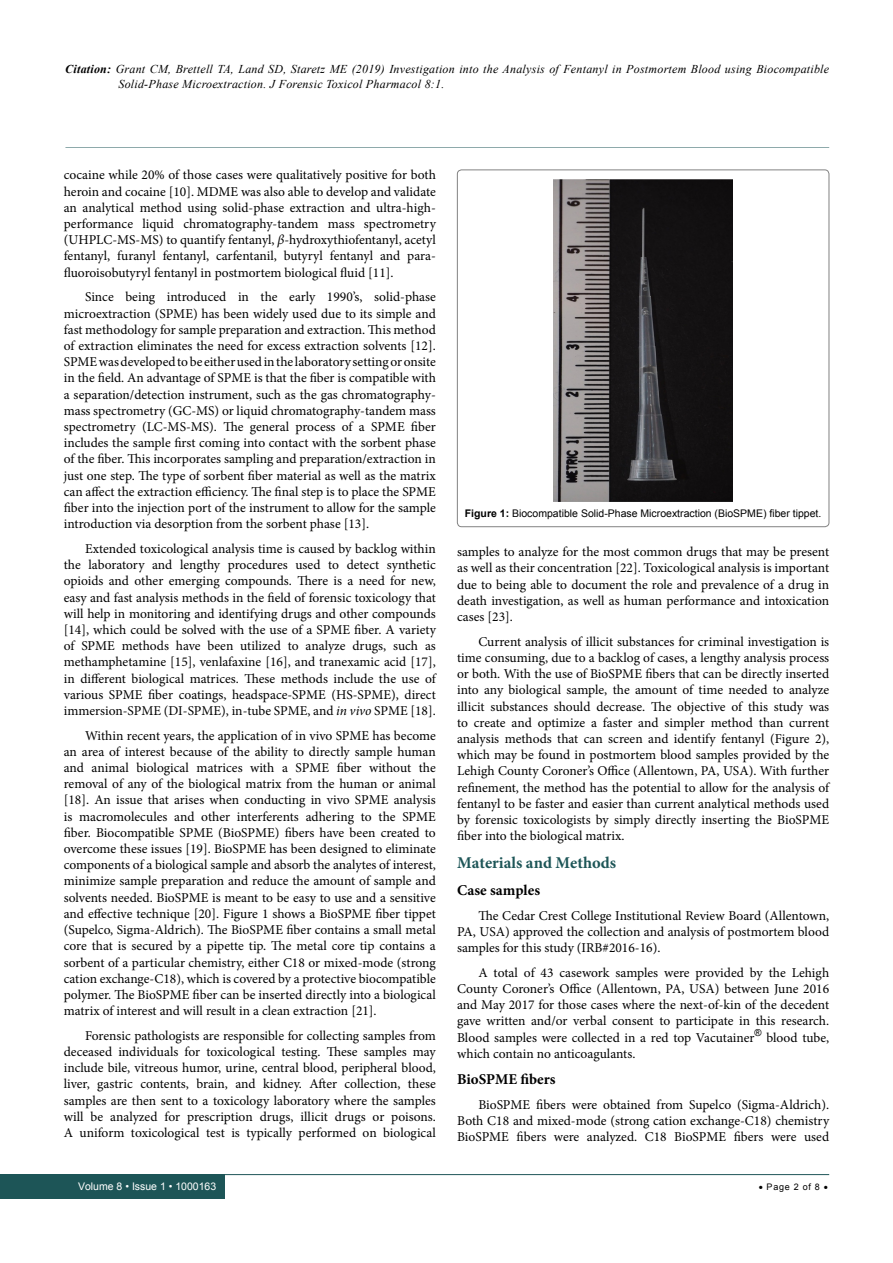
<style>
.page{position:relative;width:893px;height:1263px;background:#fff}
.page>*{position:absolute;margin:0;border:0;box-sizing:border-box;transform-origin:0 0}
.t1{font:700 16.5px "Minion Pro";color:#1d5557}
.t2{font:700 15px "Minion Pro";color:#000}
.t3{font:13.5px/16.2px "Minion Pro";color:#000;text-align:justify}
.t4{font:italic 12px/15px "Times New Roman";letter-spacing:.02em;color:#000}
.t5{font:10.5px "Arial";color:#000}
.t6{font:10.5px "Arial";color:#fff}
.t7{font:9px "Arial";letter-spacing:.08em;color:#000}
.s1{font-weight:700}
.s2{font-style:italic}
</style>
<div class="page">
<div style="left:0;top:1174px;width:225px;height:25px;background:#1d5557"></div>
<hr style="left:221px;top:1174px;width:608px;height:1px;background:#1d5557">
<hr style="left:65px;top:147px;width:764px;height:1px;background:#1d5557">
<div style="left:457px;top:170px;width:372px;height:357px;border:1px solid #000;border-radius:4px"></div>
<img style="left:554px;top:179px;width:178px;height:322px">
<p class="t4" style="left:118px;top:62px;width:712px;text-indent:-53px"><span class="s1">Citation:</span> Grant CM, Brettell TA, Land SD, Staretz ME (2019) Investigation into the Analysis of Fentanyl in Postmortem Blood using Biocompatible<br>Solid-Phase Microextraction. J Forensic Toxicol Pharmacol 8:1.</p>
<p class="t3" style="left:64px;top:167px;width:374px">cocaine while 20% of those cases were qualitatively positive for both heroin and cocaine [10]. MDME was also able to develop and validate an analytical method using solid-phase extraction and ultra-high&shy;performance liquid chromatography-tandem mass spectrometry (UHPLC-MS-MS) to quantify fentanyl, <span class="s2">β</span>-hydroxythiofentanyl, acetyl fentanyl, furanyl fentanyl, carfentanil, butyryl fentanyl and para&shy;fluoroisobutyryl fentanyl in postmortem biological fluid [11].</p>
<p class="t3" style="left:64px;top:289px;width:374px;text-indent:21px">Since being introduced in the early 1990’s, solid-phase microextraction (SPME) has been widely used due to its simple and fast methodology for sample preparation and extraction. This method of extraction eliminates the need for excess extraction solvents [12].<br>SPME was developed to be either used in the laboratory setting or onsite in the field. An advantage of SPME is that the fiber is compatible with a separation/detection instrument, such as the gas chromatography&shy;mass spectrometry (GC-MS) or liquid chromatography-tandem mass spectrometry (LC-MS-MS). The general process of a SPME fiber includes the sample first coming into contact with the sorbent phase of the fiber. This incorporates sampling and preparation/extraction in just one step. The type of sorbent fiber material as well as the matrix can affect the extraction efficiency. The final step is to place the SPME fiber into the injection port of the instrument to allow for the sample introduction via desorption from the sorbent phase [13].</p>
<p class="t3" style="left:64px;top:541px;width:374px;text-indent:21px">Extended toxicological analysis time is caused by backlog within the laboratory and lengthy procedures used to detect synthetic opioids and other emerging compounds. There is a need for new, easy and fast analysis methods in the field of forensic toxicology that will help in monitoring and identifying drugs and other compounds [14], which could be solved with the use of a SPME fiber. A variety of SPME methods have been utilized to analyze drugs, such as methamphetamine [15], venlafaxine [16], and tranexamic acid [17], in different biological matrices. These methods include the use of various SPME fiber coatings, headspace-SPME (HS-SPME), direct immersion-SPME (DI-SPME), in-tube SPME, and <span class="s2">in vivo</span> SPME [18].</p>
<p class="t3" style="left:64px;top:727px;width:374px;text-indent:21px">Within recent years, the application of in vivo SPME has become an area of interest because of the ability to directly sample human and animal biological matrices with a SPME fiber without the removal of any of the biological matrix from the human or animal [18]. An issue that arises when conducting in vivo SPME analysis is macromolecules and other interferents adhering to the SPME fiber. Biocompatible SPME (BioSPME) fibers have been created to overcome these issues [19]. BioSPME has been designed to eliminate components of a biological sample and absorb the analytes of interest, minimize sample preparation and reduce the amount of sample and solvents needed. BioSPME is meant to be easy to use and a sensitive and effective technique [20]. Figure 1 shows a BioSPME fiber tippet (Supelco, Sigma-Aldrich). The BioSPME fiber contains a small metal core that is secured by a pipette tip. The metal core tip contains a sorbent of a particular chemistry, either C18 or mixed-mode (strong cation exchange-C18), which is covered by a protective biocompatible polymer. The BioSPME fiber can be inserted directly into a biological matrix of interest and will result in a clean extraction [21].</p>
<p class="t3" style="left:64px;top:1027px;width:374px;text-indent:21px">Forensic pathologists are responsible for collecting samples from deceased individuals for toxicological testing. These samples may include bile, vitreous humor, urine, central blood, peripheral blood, liver, gastric contents, brain, and kidney. After collection, these samples are then sent to a toxicology laboratory where the samples will be analyzed for prescription drugs, illicit drugs or poisons.<br>A uniform toxicological test is typically performed on biological</p>
<p class="t5" style="left:465px;top:507px;width:358px"><span class="s1">Figure 1:</span> Biocompatible Solid-Phase Microextraction (BioSPME) fiber tippet.</p>
<p class="t3" style="left:457px;top:544px;width:374px">samples to analyze for the most common drugs that may be present as well as their concentration [22]. Toxicological analysis is important due to being able to document the role and prevalence of a drug in death investigation, as well as human performance and intoxication cases [23].</p>
<p class="t3" style="left:457px;top:633px;width:374px;text-indent:21px">Current analysis of illicit substances for criminal investigation is time consuming, due to a backlog of cases, a lengthy analysis process or both. With the use of BioSPME fibers that can be directly inserted into any biological sample, the amount of time needed to analyze illicit substances should decrease. The objective of this study was to create and optimize a faster and simpler method than current analysis methods that can screen and identify fentanyl (Figure 2), which may be found in postmortem blood samples provided by the Lehigh County Coroner’s Office (Allentown, PA, USA). With further refinement, the method has the potential to allow for the analysis of fentanyl to be faster and easier than current analytical methods used by forensic toxicologists by simply directly inserting the BioSPME fiber into the biological matrix.</p>
<p class="t1" style="left:457px;top:851px;width:161px">Materials and Methods</p>
<p class="t2" style="left:457px;top:879px;width:84px">Case samples</p>
<p class="t3" style="left:457px;top:907px;width:374px;text-indent:21px">The Cedar Crest College Institutional Review Board (Allentown, PA, USA) approved the collection and analysis of postmortem blood samples for this study (IRB#2016-16).</p>
<p class="t3" style="left:457px;top:964px;width:374px;text-indent:21px">A total of 43 casework samples were provided by the Lehigh County Coroner’s Office (Allentown, PA, USA) between June 2016 and May 2017 for those cases where the next-of-kin of the decedent gave written and/or verbal consent to participate in this research.<br>Blood samples were collected in a red top Vacutainer<sup>®</sup> blood tube, which contain no anticoagulants.</p>
<p class="t2" style="left:457px;top:1069px;width:100px">BioSPME fibers</p>
<p class="t3" style="left:457px;top:1096px;width:374px;text-indent:21px">BioSPME fibers were obtained from Supelco (Sigma-Aldrich).<br>Both C18 and mixed-mode (strong cation exchange-C18) chemistry BioSPME fibers were analyzed. C18 BioSPME fibers were used</p>
<p class="t6" style="left:78px;top:1180px;width:140px">Volume 8 • Issue 1 • 1000163</p>
<p class="t7" style="left:759px;top:1181px;width:71px">• Page 2 of 8 •</p>
</div>
